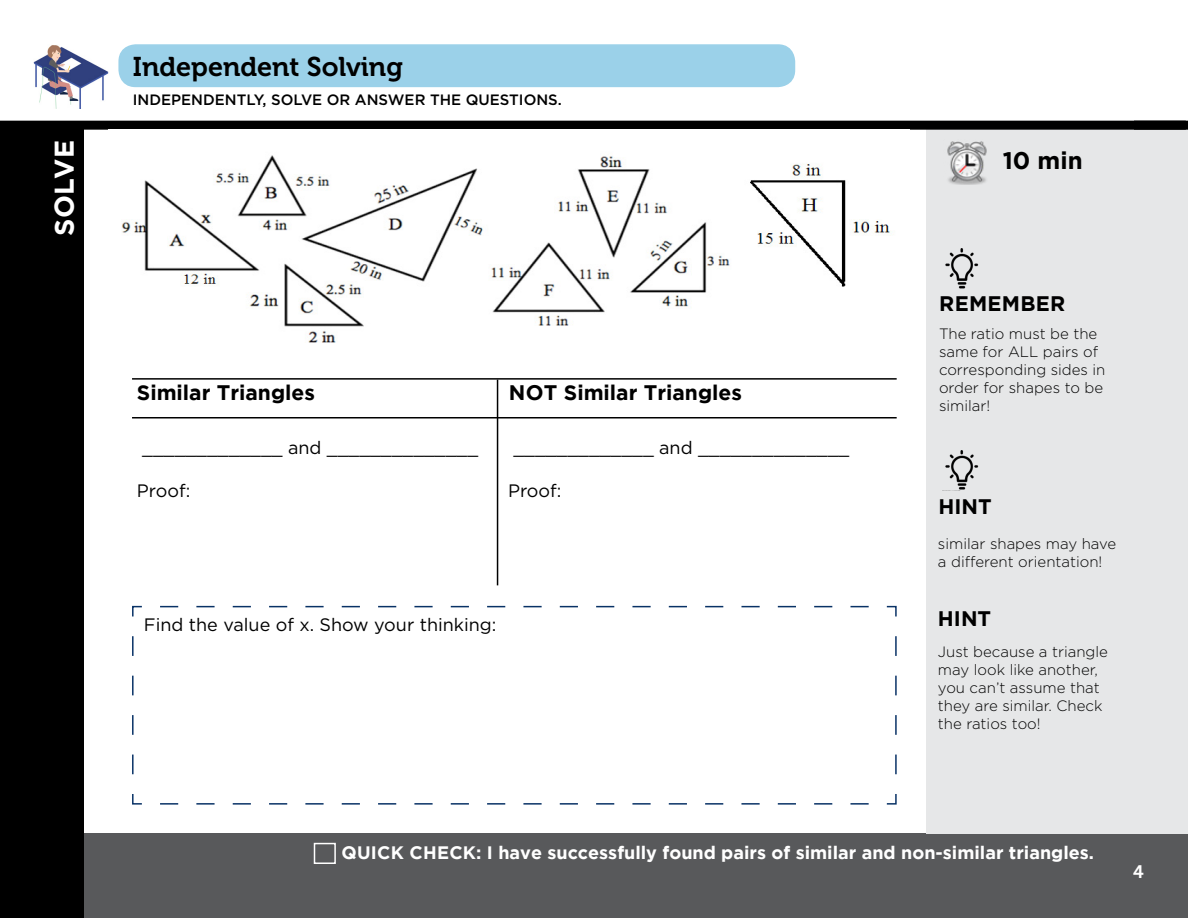
<style>
.page{position:relative;width:1188px;height:918px;background:#fff}
.page>*{position:absolute;margin:0;border:0;box-sizing:border-box;transform-origin:0 0}
.t1{font:27px "Museo 700";color:#000}
.t2{font:700 27px "Gotham";color:#fff}
.t3{font:700 24px "Gotham";color:#000}
.t4{font:700 21px "Gotham";color:#000}
.t5{font:18px "Gotham";color:#000}
.t6{font:700 18px "Gotham";color:#fff}
.t7{font:18px "Museo 700";color:#fff}
.t8{font:300 15px/18px "Gotham";color:#000}
.t9{font:500 15px "Gotham";color:#000}
</style>
<div class="page">
<div style="left:0;top:833px;width:1188px;height:85px;background:#58595b"></div>
<div style="left:927px;top:125px;width:261px;height:708px;background:#e6e7e8"></div>
<div style="left:119px;top:45px;width:675px;height:41px;background:#9bd1e9;border-radius:16px"></div>
<div style="left:118px;top:44px;width:677px;height:43px;border:2px solid #2199ce;border-radius:16px"></div>
<div style="left:0;top:121px;width:83px;height:797px;background:#000"></div>
<div style="left:0;top:121px;width:1186px;height:9px;background:#000"></div>
<svg style="left:132px;top:605px;width:765px;height:200px"></svg>
<div style="left:314px;top:843px;width:22px;height:21px;border:2px solid #fff"></div>
<img style="left:947px;top:141px;width:40px;height:43px">
<div style="left:1134px;top:121px;width:54px;height:9px;background:#000"></div>
<img style="left:945px;top:249px;width:34px;height:40px">
<img style="left:945px;top:450px;width:34px;height:40px">
<hr style="left:497px;top:380px;width:1px;height:205px;background:#000">
<hr style="left:132px;top:417px;width:765px;height:1px;background:#000">
<hr style="left:132px;top:378px;width:765px;height:2px;background:#000">
<img style="left:33px;top:45px;width:76px;height:64px">
<img style="left:121px;top:155px;width:770px;height:188px">
<h1 class="t2" style="left:49px;top:236px;width:97px;rotate:-90deg">SOLVE</h1>
<h1 class="t1" style="left:133px;top:52px;width:272px">Independent Solving</h1>
<p class="t9" style="left:133px;top:90px;width:431px">INDEPENDENTLY, SOLVE OR ANSWER THE QUESTIONS.</p>
<h2 class="t3" style="left:1003px;top:147px;width:81px">10 min</h2>
<h3 class="t4" style="left:137px;top:380px;width:180px">Similar Triangles</h3>
<p class="t5" style="left:142px;top:438px;width:337px">_____________ and ______________</p>
<p class="t5" style="left:137px;top:481px;width:55px">Proof:</p>
<h3 class="t4" style="left:509px;top:380px;width:235px">NOT Similar Triangles</h3>
<p class="t5" style="left:513px;top:438px;width:337px">_____________ and ______________</p>
<p class="t5" style="left:508px;top:481px;width:55px">Proof:</p>
<p class="t5" style="left:144px;top:615px;width:354px">Find the value of x. Show your thinking:</p>
<h3 class="t4" style="left:939px;top:291px;width:128px">REMEMBER</h3>
<p class="t8" style="left:939px;top:325px;width:168px">The ratio must be the same for ALL pairs of corresponding sides in order for shapes to be similar!</p>
<h3 class="t4" style="left:939px;top:495px;width:55px">HINT</h3>
<p class="t8" style="left:938px;top:534px;width:180px">similar shapes may have a different orientation!</p>
<h3 class="t4" style="left:938px;top:606px;width:55px">HINT</h3>
<p class="t8" style="left:938px;top:642px;width:172px">Just because a triangle may look like another, you can’t assume that they are similar. Check the ratios too!</p>
<p class="t6" style="left:342px;top:843px;width:754px">QUICK CHECK: I have successfully found pairs of similar and non-similar triangles.</p>
<p class="t7" style="left:1133px;top:861px;width:12px">4</p>
</div>
